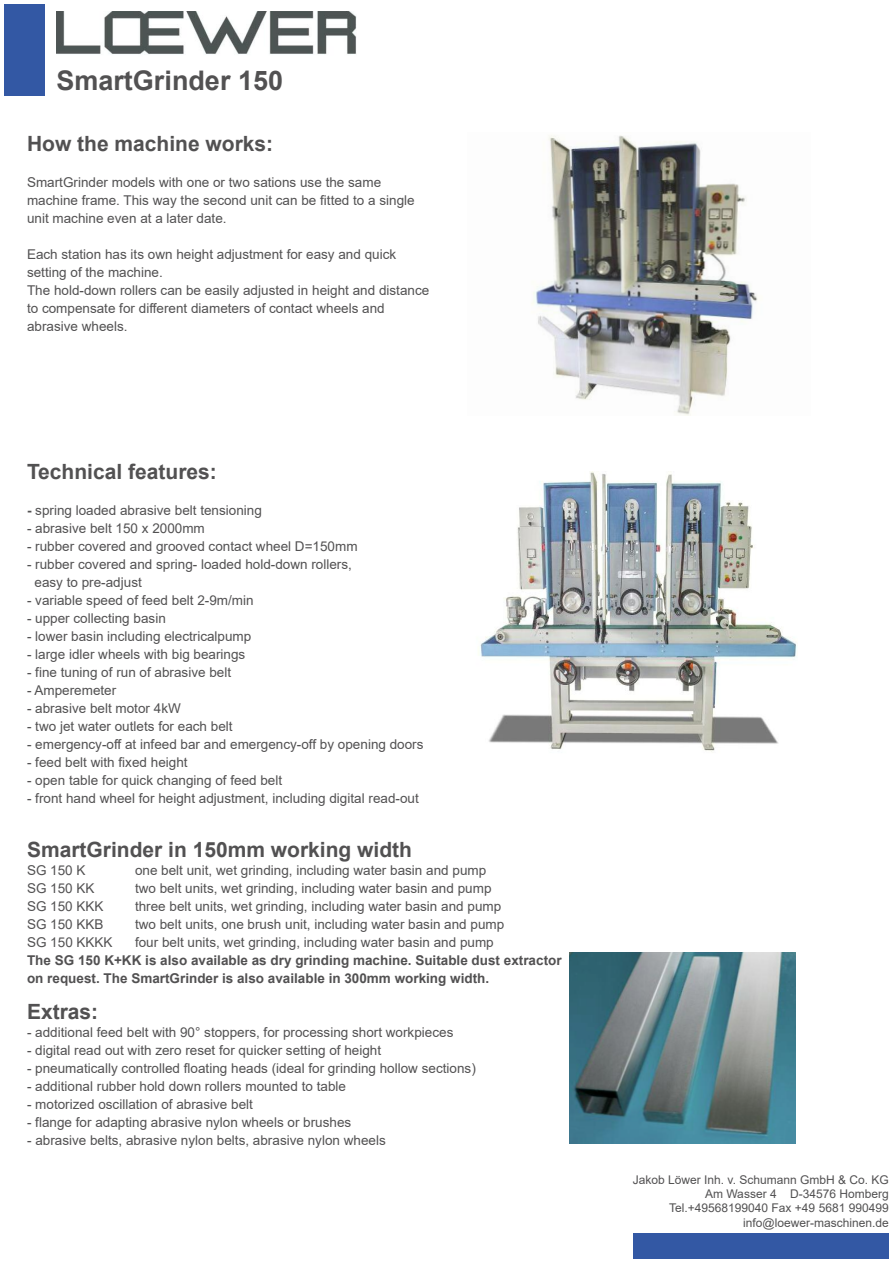
<style>
.page{position:relative;width:893px;height:1263px;background:#fff}
.page>*{position:absolute;margin:0;border:0;box-sizing:border-box;transform-origin:0 0}
.t1{font:700 27px "Arial";color:#525152}
.t2{font:700 21px "Arial";color:#525152}
.t3{font:13.5px/18px "Arial";color:#525152}
.t4{font:700 13.5px/18px "Arial";color:#525152}
.t5{font:12px/14.4px "Arial";color:#525152;text-align:right}
.s1{font-weight:700}
</style>
<div class="page">
<div style="left:4px;top:4px;width:41px;height:91px;background:#3358a4"></div>
<img style="left:57px;top:12px;width:300px;height:43px">
<div style="left:634px;top:1233px;width:255px;height:26px;background:#3358a4"></div>
<img style="left:531px;top:135px;width:227px;height:281px">
<img style="left:480px;top:472px;width:317px;height:280px">
<img style="left:570px;top:952px;width:225px;height:192px">
<h1 class="t1" style="left:56px;top:65px;width:228px">SmartGrinder 150</h1>
<h2 class="t2" style="left:27px;top:132px;width:248px">How the machine works:</h2>
<p class="t3" style="left:27px;top:173px;width:389px">SmartGrinder models with one or two sations use the same machine frame. This way the second unit can be fitted to a single unit machine even at a later date.</p>
<p class="t3" style="left:27px;top:245px;width:404px">Each station has its own height adjustment for easy and quick setting of the machine.<br>The hold-down rollers can be easily adjusted in height and distance to compensate for different diameters of contact wheels and abrasive wheels.</p>
<h2 class="t2" style="left:27px;top:460px;width:191px">Technical features:</h2>
<p class="t3" style="left:27px;top:502px;width:236px"><span class="s1">-</span> spring loaded abrasive belt tensioning</p>
<p class="t3" style="left:27px;top:520px;width:179px">- abrasive belt 150 x 2000mm</p>
<p class="t3" style="left:27px;top:538px;width:332px">- rubber covered and grooved contact wheel D=150mm</p>
<p class="t3" style="left:35px;top:556px;width:319px;text-indent:-8px">- rubber covered and spring- loaded hold-down rollers, easy to pre-adjust</p>
<p class="t3" style="left:27px;top:592px;width:228px">- variable speed of feed belt 2-9m/min</p>
<p class="t3" style="left:27px;top:610px;width:140px">- upper collecting basin</p>
<p class="t3" style="left:27px;top:628px;width:226px">- lower basin including electricalpump</p>
<p class="t3" style="left:27px;top:646px;width:220px">- large idler wheels with big bearings</p>
<p class="t3" style="left:27px;top:664px;width:206px">- fine tuning of run of abrasive belt</p>
<p class="t3" style="left:27px;top:682px;width:91px">- Amperemeter</p>
<p class="t3" style="left:27px;top:700px;width:155px">- abrasive belt motor 4kW</p>
<p class="t3" style="left:27px;top:718px;width:207px">- two jet water outlets for each belt</p>
<p class="t3" style="left:27px;top:736px;width:398px">- emergency-off at infeed bar and emergency-off by opening doors</p>
<p class="t3" style="left:27px;top:754px;width:162px">- feed belt with fixed height</p>
<p class="t3" style="left:27px;top:772px;width:257px">- open table for quick changing of feed belt</p>
<p class="t3" style="left:27px;top:790px;width:393px">- front hand wheel for height adjustment, including digital read-out</p>
<h2 class="t2" style="left:27px;top:838px;width:387px">SmartGrinder in 150mm working width</h2>
<p class="t3" style="left:27px;top:862px;width:60px">SG 150 K</p>
<p class="t3" style="left:135px;top:862px;width:353px">one belt unit, wet grinding, including water basin and pump</p>
<p class="t3" style="left:27px;top:880px;width:69px">SG 150 KK</p>
<p class="t3" style="left:135px;top:880px;width:358px">two belt units, wet grinding, including water basin and pump</p>
<p class="t3" style="left:27px;top:898px;width:78px">SG 150 KKK</p>
<p class="t3" style="left:135px;top:898px;width:368px">three belt units, wet grinding, including water basin and pump</p>
<p class="t3" style="left:27px;top:916px;width:78px">SG 150 KKB</p>
<p class="t3" style="left:135px;top:916px;width:371px">two belt units, one brush unit, including water basin and pump</p>
<p class="t3" style="left:27px;top:934px;width:87px">SG 150 KKKK</p>
<p class="t3" style="left:135px;top:934px;width:360px">four belt units, wet grinding, including water basin and pump</p>
<p class="t4" style="left:27px;top:952px;width:536px">The SG 150 K+KK is also available as dry grinding machine. Suitable dust extractor on request. The SmartGrinder is also available in 300mm working width.</p>
<h2 class="t2" style="left:27px;top:1000px;width:73px">Extras:</h2>
<p class="t3" style="left:27px;top:1024px;width:428px">- additional feed belt with 90° stoppers, for processing short workpieces</p>
<p class="t3" style="left:27px;top:1042px;width:356px">- digital read out with zero reset for quicker setting of height</p>
<p class="t3" style="left:27px;top:1060px;width:450px">- pneumatically controlled floating heads (ideal for grinding hollow sections)</p>
<p class="t3" style="left:27px;top:1078px;width:320px">- additional rubber hold down rollers mounted to table</p>
<p class="t3" style="left:27px;top:1096px;width:227px">- motorized oscillation of abrasive belt</p>
<p class="t3" style="left:27px;top:1114px;width:326px">- flange for adapting abrasive nylon wheels or brushes</p>
<p class="t3" style="left:27px;top:1132px;width:360px">- abrasive belts, abrasive nylon belts, abrasive nylon wheels</p>
<p class="t5" style="left:633px;top:1172px;width:257px">Jakob Löwer Inh. v. Schumann GmbH &amp; Co. KG Am Wasser 4 D-34576 Homberg Tel.+49568199040 Fax +49 5681 990499 info@loewer-maschinen.de</p>
</div>
